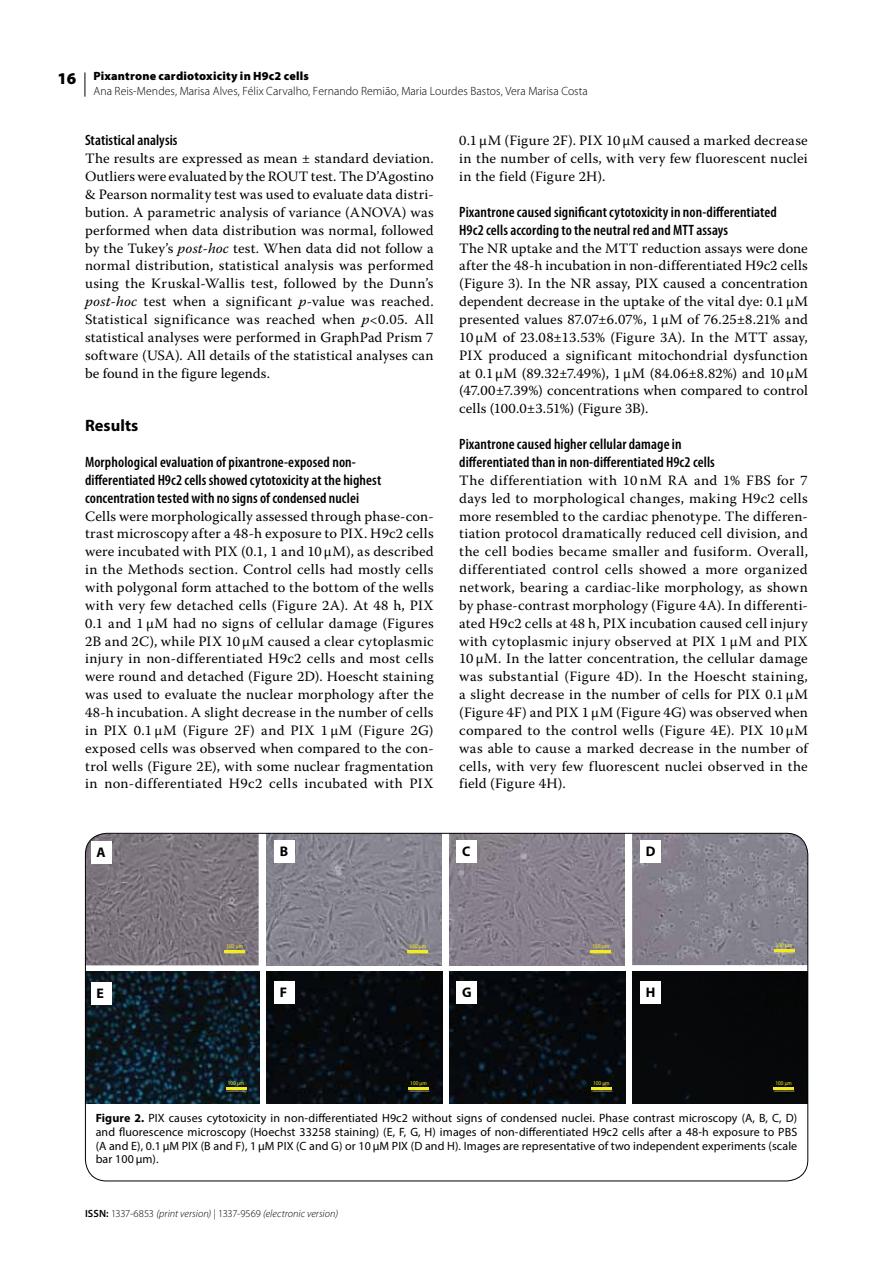
<style>
.page{position:relative;width:893px;height:1263px;background:#fff}
.page>*{position:absolute;margin:0;border:0;box-sizing:border-box;transform-origin:0 0}
.t1{font:700 16.5px "Myriad Pro";letter-spacing:.005em;color:#000}
.t2{font:900 16.5px "Myriad Pro";color:#000}
.t3{font:600 condensed 15px/17.9px "Myriad Pro";letter-spacing:.005em;color:#000}
.t4{font:14.25px/17.9px "Warnock Pro";letter-spacing:.015em;color:#000;text-align:justify}
.t5{font:700 13.95px "Myriad Pro";color:#010101}
.t6{font:12px/13.8px "Myriad Pro";letter-spacing:.01em;color:#000;text-align:justify}
.t7{font:300 12px "Myriad Pro";letter-spacing:.005em;color:#000}
.t8{font:900 12px "Myriad Pro";letter-spacing:.015em;color:#000}
.t9{font:italic 300 10.5px "Myriad Pro";letter-spacing:.005em;color:#000}
.t10{font:600 10.5px "Myriad Pro";color:#000}
.t11{font:semi-condensed 5.7px "Myriad Pro";color:#f4ea1c}
.s1{font-style:italic}
.s2{font-weight:700}
.s3{font-weight:600;font-style:normal}
.s4{font-style:normal}
</style>
<div class="page">
<svg style="left:85px;top:72px;width:1px;height:25px"></svg>
<img style="left:87px;top:971px;width:173px;height:132px">
<img style="left:267px;top:971px;width:175px;height:132px">
<img style="left:450px;top:971px;width:175px;height:132px">
<div style="left:632px;top:971px;width:174px;height:132px;background:#06080a"></div>
<img style="left:85px;top:834px;width:174px;height:131px">
<img style="left:266px;top:835px;width:176px;height:130px">
<img style="left:449px;top:835px;width:176px;height:130px">
<img style="left:632px;top:833px;width:176px;height:132px">
<div style="left:91px;top:841px;width:21px;height:22px;background:#fff"></div>
<div style="left:640px;top:840px;width:21px;height:22px;background:#fff"></div>
<div style="left:456px;top:840px;width:21px;height:22px;background:#fff"></div>
<div style="left:274px;top:840px;width:21px;height:22px;background:#fff"></div>
<div style="left:91px;top:982px;width:21px;height:23px;background:#fff"></div>
<div style="left:640px;top:981px;width:21px;height:23px;background:#fff"></div>
<div style="left:456px;top:981px;width:21px;height:23px;background:#fff"></div>
<div style="left:274px;top:981px;width:21px;height:23px;background:#fff"></div>
<hr style="left:226px;top:1087px;width:20px;height:3px;background:#f4ea1c">
<hr style="left:408px;top:1087px;width:21px;height:3px;background:#f4ea1c">
<hr style="left:591px;top:1087px;width:21px;height:3px;background:#f4ea1c">
<hr style="left:774px;top:1087px;width:20px;height:3px;background:#f4ea1c">
<hr style="left:225px;top:950px;width:20px;height:3px;background:#f4ea1c">
<hr style="left:408px;top:950px;width:20px;height:3px;background:#f4ea1c">
<hr style="left:591px;top:950px;width:20px;height:3px;background:#f4ea1c">
<hr style="left:774px;top:949px;width:20px;height:3px;background:#f4ea1c">
<p class="t2" style="left:58px;top:67px;width:20px">16</p>
<p class="t8" style="left:93px;top:68px;width:217px">Pixantrone cardiotoxicity in H9c2 cells</p>
<p class="t7" style="left:93px;top:83px;width:496px">Ana Reis-Mendes, Marisa Alves, Félix Carvalho, Fernando Remião, Maria Lourdes Bastos, Vera Marisa Costa</p>
<p class="t3" style="left:85px;top:131px;width:94px">Statistical analysis</p>
<p class="t4" style="left:85px;top:149px;width:350px">The results are expressed as mean ± standard deviation.<br>Outliers were evaluated by the ROUT test. The D’Agostino &amp; Pearson normality test was used to evaluate data distri&shy;bution. A parametric analysis of variance (ANOVA) was performed when data distribution was normal, followed by the Tukey’s <span class="s1">post-hoc</span> test. When data did not follow a normal distribution, statistical analysis was performed using the Kruskal-Wallis test, followed by the Dunn’s <span class="s1">post-hoc</span> test when a significant <span class="s1">p</span>-value was reached.<br>Statistical significance was reached when <span class="s1">p&lt;</span>0.05. All statistical analyses were performed in GraphPad Prism 7 software (USA). All details of the statistical analyses can be found in the figure legends.</p>
<p class="t1" style="left:85px;top:415px;width:55px">Results</p>
<p class="t3" style="left:85px;top:453px;width:298px">Morphological evaluation of pixantrone-exposed non&shy;differentiated H9c2 cells showed cytotoxicity at the highest concentration tested with no signs of condensed nuclei</p>
<p class="t4" style="left:85px;top:507px;width:350px">Cells were morphologically assessed through phase-con&shy;trast microscopy after a 48-h exposure to PIX. H9c2 cells were incubated with PIX (0.1, 1 and 10 µM), as described in the Methods section. Control cells had mostly cells with polygonal form attached to the bottom of the wells with very few detached cells (Figure 2A). At 48 h, PIX 0.1 and 1 µM had no signs of cellular damage (Figures 2B and 2C), while PIX 10 µM caused a clear cytoplasmic injury in non-differentiated H9c2 cells and most cells were round and detached (Figure 2D). Hoescht staining was used to evaluate the nuclear morphology after the 48-h incubation. A slight decrease in the number of cells in PIX 0.1 µM (Figure 2F) and PIX 1 µM (Figure 2G) exposed cells was observed when compared to the con&shy;trol wells (Figure 2E), with some nuclear fragmentation in non-differentiated H9c2 cells incubated with PIX</p>
<p class="t4" style="left:459px;top:132px;width:350px">0.1 µM (Figure 2F). PIX 10 µM caused a marked decrease in the number of cells, with very few fluorescent nuclei in the field (Figure 2H).</p>
<p class="t3" style="left:459px;top:203px;width:319px">Pixantrone caused significant cytotoxicity in non-differentiated<br>H9c2 cells according to the neutral red and MTT assays</p>
<p class="t4" style="left:459px;top:239px;width:350px">The NR uptake and the MTT reduction assays were done after the 48-h incubation in non-differentiated H9c2 cells (Figure 3). In the NR assay, PIX caused a concentration dependent decrease in the uptake of the vital dye: 0.1µM presented values 87.07±6.07%, 1 µM of 76.25±8.21% and 10 µM of 23.08±13.53% (Figure 3A). In the MTT assay, PIX produced a significant mitochondrial dysfunction at 0.1µM (89.32±7.49%), 1 µM (84.06±8.82%) and 10µM (47.00±7.39%) concentrations when compared to control cells (100.0±3.51%) (Figure 3B).</p>
<p class="t3" style="left:459px;top:435px;width:257px">Pixantrone caused higher cellular damage in differentiated than in non-differentiated H9c2 cells</p>
<p class="t4" style="left:459px;top:471px;width:350px">The differentiation with 10 nM RA and 1% FBS for 7 days led to morphological changes, making H9c2 cells more resembled to the cardiac phenotype. The differen&shy;tiation protocol dramatically reduced cell division, and the cell bodies became smaller and fusiform. Overall, differentiated control cells showed a more organized network, bearing a cardiac-like morphology, as shown by phase-contrast morphology (Figure 4A). In differenti&shy;ated H9c2 cells at 48 h, PIX incubation caused cell injury with cytoplasmic injury observed at PIX 1 µM and PIX 10 µM. In the latter concentration, the cellular damage was substantial (Figure 4D). In the Hoescht staining, a slight decrease in the number of cells for PIX 0.1 µM (Figure 4F) and PIX 1 µM (Figure 4G) was observed when compared to the control wells (Figure 4E). PIX 10 µM was able to cause a marked decrease in the number of cells, with very few fluorescent nuclei observed in the field (Figure 4H).</p>
<p class="t5" style="left:97px;top:843px;width:11px">A</p>
<p class="t5" style="left:280px;top:842px;width:10px">B</p>
<p class="t5" style="left:462px;top:842px;width:10px">C</p>
<p class="t5" style="left:646px;top:842px;width:11px">D</p>
<p class="t11" style="left:227px;top:942px;width:18px">100 µm</p>
<p class="t11" style="left:410px;top:942px;width:18px">100 µm</p>
<p class="t11" style="left:592px;top:942px;width:18px">100 µm</p>
<p class="t11" style="left:776px;top:942px;width:18px">100 µm</p>
<p class="t5" style="left:97px;top:984px;width:9px">E</p>
<p class="t5" style="left:280px;top:983px;width:9px">F</p>
<p class="t5" style="left:462px;top:983px;width:11px">G</p>
<p class="t5" style="left:646px;top:983px;width:11px">H</p>
<p class="t11" style="left:228px;top:1080px;width:18px">100 µm</p>
<p class="t11" style="left:410px;top:1080px;width:18px">100 µm</p>
<p class="t11" style="left:593px;top:1080px;width:18px">100 µm</p>
<p class="t11" style="left:775px;top:1080px;width:18px">100 µm</p>
<p class="t6" style="left:96px;top:1111px;width:703px"><span class="s2">Figure 2.</span> PIX causes cytotoxicity in non-differentiated H9c2 without signs of condensed nuclei. Phase contrast microscopy (A, B, C, D) and fluorescence microscopy (Hoechst 33258 staining) (E, F, G, H) images of non-differentiated H9c2 cells after a 48-h exposure to PBS (A and E), 0.1 µM PIX (B and F), 1 µM PIX (C and G) or 10 µM PIX (D and H). Images are representative of two independent experiments (scale bar 100 µm).</p>
<p class="t10" style="left:85px;top:1207px;width:6px">ISSN</p>
<p class="t9" style="left:106px;top:1207px;width:233px"><span class="s3">:</span> <span class="s4">1337-6853</span> (print version) <span class="s4">| 1337-9569</span> (electronic version)</p>
</div>
